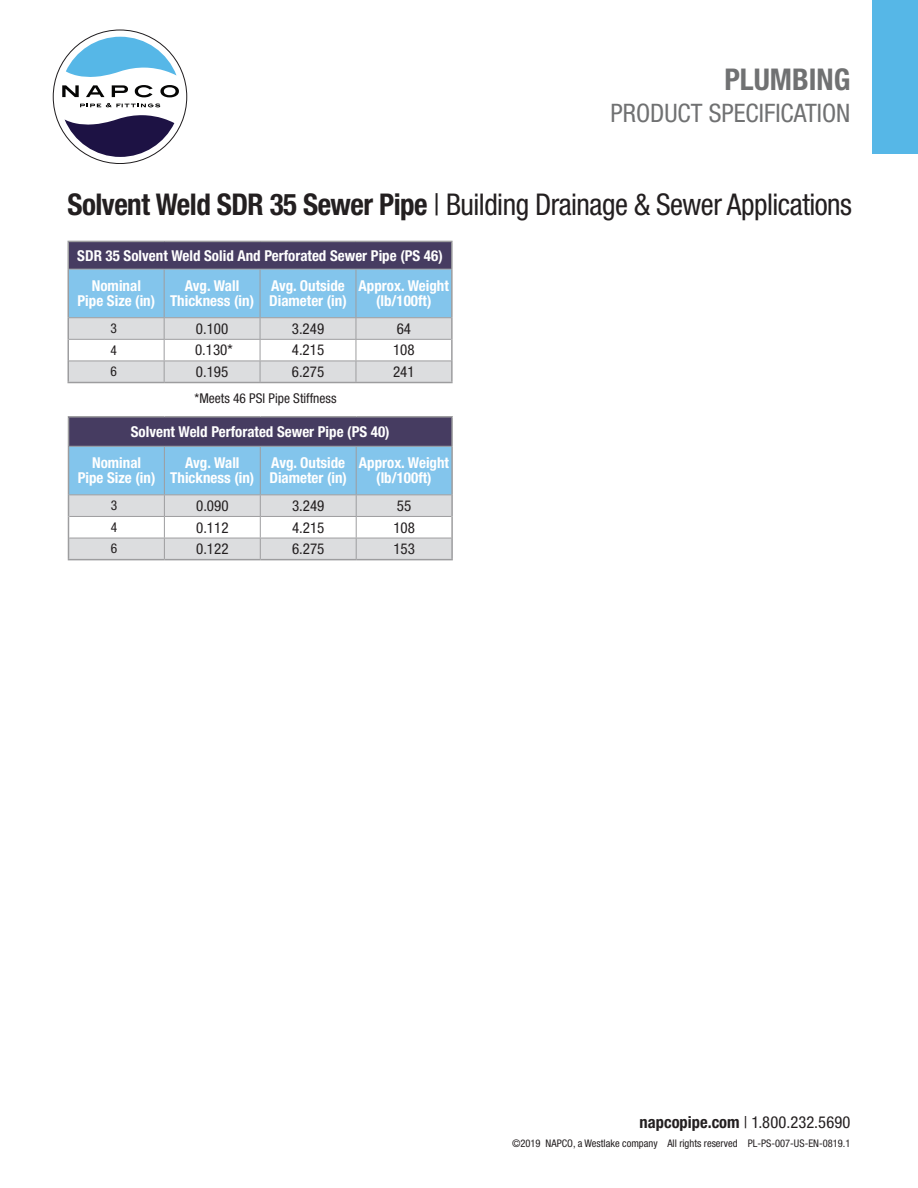
<style>
.page{position:relative;width:918px;height:1188px;background:#fff}
.page>*{position:absolute;margin:0;border:0;box-sizing:border-box;transform-origin:0 0}
.t1{font:condensed 30px "Helvetica Neue LT Std";letter-spacing:-.02em;color:#231f20}
.t2{font:700 condensed 30px "Helvetica Neue LT Std";color:#707172}
.t3{font:condensed 25.5px "Helvetica Neue LT Std";color:#707172}
.t4{font:condensed 16.5px "Helvetica Neue LT Std";letter-spacing:.015em;color:#231f20}
.t5{font:700 condensed 15px "Helvetica Neue LT Std";color:#fff}
.t6{font:condensed 15px "Helvetica Neue LT Std";color:#231f20}
.t7{font:condensed 13.5px "Helvetica Neue LT Std";color:#231f20}
.t8{font:condensed 10.5px "Helvetica Neue LT Std";color:#231f20}
.s1{font-weight:700}
</style>
<div class="page">
<div style="left:872px;top:0;width:46px;height:153px;background:#56b7e7"></div>
<svg style="left:62px;top:85px;width:17px;height:12px"></svg>
<svg style="left:86px;top:85px;width:18px;height:12px"></svg>
<svg style="left:112px;top:85px;width:16px;height:12px"></svg>
<svg style="left:135px;top:85px;width:18px;height:12px"></svg>
<svg style="left:160px;top:85px;width:19px;height:12px"></svg>
<svg style="left:80px;top:103px;width:80px;height:4px"></svg>
<svg style="left:66px;top:37px;width:111px;height:40px"></svg>
<svg style="left:65px;top:115px;width:109px;height:42px"></svg>
<hr style="left:68px;top:241px;width:96px;height:1px;background:#9d9d9f">
<hr style="left:164px;top:241px;width:96px;height:1px;background:#9d9d9f">
<hr style="left:260px;top:241px;width:96px;height:1px;background:#9d9d9f">
<hr style="left:356px;top:241px;width:97px;height:1px;background:#9d9d9f">
<hr style="left:451px;top:242px;width:2px;height:27px;background:#9d9d9f">
<hr style="left:451px;top:269px;width:2px;height:49px;background:#9d9d9f">
<hr style="left:451px;top:318px;width:2px;height:21px;background:#9d9d9f">
<hr style="left:451px;top:339px;width:2px;height:22px;background:#9d9d9f">
<svg style="left:68px;top:242px;width:384px;height:140px;background:#a4b8cd"></svg>
<hr style="left:451px;top:361px;width:2px;height:21px;background:#9d9d9f">
<hr style="left:68px;top:382px;width:96px;height:1px;background:#9d9d9f">
<hr style="left:164px;top:382px;width:96px;height:1px;background:#9d9d9f">
<hr style="left:260px;top:382px;width:96px;height:1px;background:#9d9d9f">
<hr style="left:356px;top:382px;width:97px;height:1px;background:#9d9d9f">
<hr style="left:68px;top:416px;width:96px;height:2px;background:#9d9d9f">
<hr style="left:164px;top:416px;width:96px;height:2px;background:#9d9d9f">
<hr style="left:260px;top:416px;width:96px;height:2px;background:#9d9d9f">
<hr style="left:356px;top:416px;width:97px;height:2px;background:#9d9d9f">
<hr style="left:451px;top:418px;width:2px;height:28px;background:#9d9d9f">
<hr style="left:356px;top:559px;width:97px;height:1px;background:#9d9d9f">
<hr style="left:451px;top:495px;width:2px;height:21px;background:#9d9d9f">
<hr style="left:451px;top:516px;width:2px;height:22px;background:#9d9d9f">
<svg style="left:68px;top:418px;width:384px;height:142px;background:#a3b7cc"></svg>
<hr style="left:451px;top:538px;width:2px;height:21px;background:#9d9d9f">
<hr style="left:69px;top:446px;width:95px;height:1px;background:#9d9d9f">
<hr style="left:164px;top:446px;width:96px;height:1px;background:#9d9d9f">
<hr style="left:164px;top:447px;width:1px;height:47px;background:#9d9d9f">
<hr style="left:260px;top:446px;width:96px;height:1px;background:#9d9d9f">
<hr style="left:260px;top:447px;width:1px;height:47px;background:#9d9d9f">
<hr style="left:356px;top:446px;width:95px;height:1px;background:#9d9d9f">
<hr style="left:356px;top:447px;width:1px;height:47px;background:#9d9d9f">
<hr style="left:69px;top:494px;width:95px;height:1px;background:#9d9d9f">
<hr style="left:164px;top:494px;width:96px;height:1px;background:#9d9d9f">
<hr style="left:260px;top:494px;width:96px;height:1px;background:#9d9d9f">
<hr style="left:356px;top:494px;width:95px;height:1px;background:#9d9d9f">
<hr style="left:68px;top:446px;width:1px;height:49px;background:#9d9d9f">
<hr style="left:451px;top:446px;width:2px;height:49px;background:#9d9d9f">
<h1 class="t2" style="left:724px;top:61px;width:128px">PLUMBING</h1>
<h2 class="t3" style="left:611px;top:98px;width:241px">PRODUCT SPECIFICATION</h2>
<p class="t1" style="left:68px;top:187px;width:786px"><span class="s1">Solvent Weld SDR 35 Sewer Pipe</span> | Building Drainage &amp; Sewer Applications</p>
<p class="t5" style="left:77px;top:246px;width:367px">SDR 35 Solvent Weld Solid And Perforated Sewer Pipe (PS 46)</p>
<p class="t5" style="left:92px;top:277px;width:51px">Nominal</p>
<p class="t5" style="left:78px;top:292px;width:79px">Pipe Size (in)</p>
<p class="t5" style="left:271px;top:277px;width:75px">Avg. Outside</p>
<p class="t5" style="left:269px;top:292px;width:79px">Diameter (in)</p>
<p class="t5" style="left:359px;top:277px;width:92px">Approx. Weight</p>
<p class="t5" style="left:376px;top:292px;width:57px">(lb/100ft)</p>
<p class="t5" style="left:185px;top:277px;width:56px">Avg. Wall</p>
<p class="t5" style="left:170px;top:292px;width:86px">Thickness (in)</p>
<p class="t7" style="left:111px;top:321px;width:8px">3</p>
<p class="t6" style="left:196px;top:320px;width:34px">0.100</p>
<p class="t6" style="left:292px;top:320px;width:34px">3.249</p>
<p class="t6" style="left:397px;top:320px;width:16px">64</p>
<p class="t7" style="left:111px;top:342px;width:8px">4</p>
<p class="t6" style="left:195px;top:341px;width:39px">0.130*</p>
<p class="t6" style="left:292px;top:341px;width:34px">4.215</p>
<p class="t6" style="left:393px;top:341px;width:23px">108</p>
<p class="t7" style="left:111px;top:364px;width:8px">6</p>
<p class="t6" style="left:196px;top:363px;width:34px">0.195</p>
<p class="t6" style="left:292px;top:363px;width:34px">6.275</p>
<p class="t6" style="left:393px;top:363px;width:23px">241</p>
<p class="t7" style="left:195px;top:390px;width:143px">*Meets 46 PSI Pipe Stiffness</p>
<p class="t5" style="left:131px;top:423px;width:260px">Solvent Weld Perforated Sewer Pipe (PS 40)</p>
<p class="t5" style="left:92px;top:454px;width:51px">Nominal</p>
<p class="t5" style="left:78px;top:469px;width:79px">Pipe Size (in)</p>
<p class="t5" style="left:271px;top:454px;width:75px">Avg. Outside</p>
<p class="t5" style="left:269px;top:469px;width:79px">Diameter (in)</p>
<p class="t5" style="left:359px;top:454px;width:92px">Approx. Weight</p>
<p class="t5" style="left:376px;top:469px;width:57px">(lb/100ft)</p>
<p class="t5" style="left:185px;top:454px;width:56px">Avg. Wall</p>
<p class="t5" style="left:170px;top:469px;width:86px">Thickness (in)</p>
<p class="t7" style="left:111px;top:498px;width:8px">3</p>
<p class="t6" style="left:196px;top:497px;width:34px">0.090</p>
<p class="t6" style="left:292px;top:497px;width:34px">3.249</p>
<p class="t6" style="left:397px;top:497px;width:16px">55</p>
<p class="t7" style="left:111px;top:519px;width:8px">4</p>
<p class="t6" style="left:196px;top:519px;width:34px">0.112</p>
<p class="t6" style="left:292px;top:519px;width:34px">4.215</p>
<p class="t6" style="left:393px;top:519px;width:23px">108</p>
<p class="t7" style="left:111px;top:541px;width:8px">6</p>
<p class="t6" style="left:196px;top:540px;width:34px">0.122</p>
<p class="t6" style="left:292px;top:540px;width:34px">6.275</p>
<p class="t6" style="left:393px;top:540px;width:23px">153</p>
<p class="t4" style="left:640px;top:1112px;width:212px"><span class="s1">napcopipe.com</span> | 1.800.232.5690</p>
<p class="t8" style="left:512px;top:1137px;width:340px">©2019 NAPCO, a Westlake company All rights reserved PL-PS-007-US-EN-0819.1</p>
</div>
